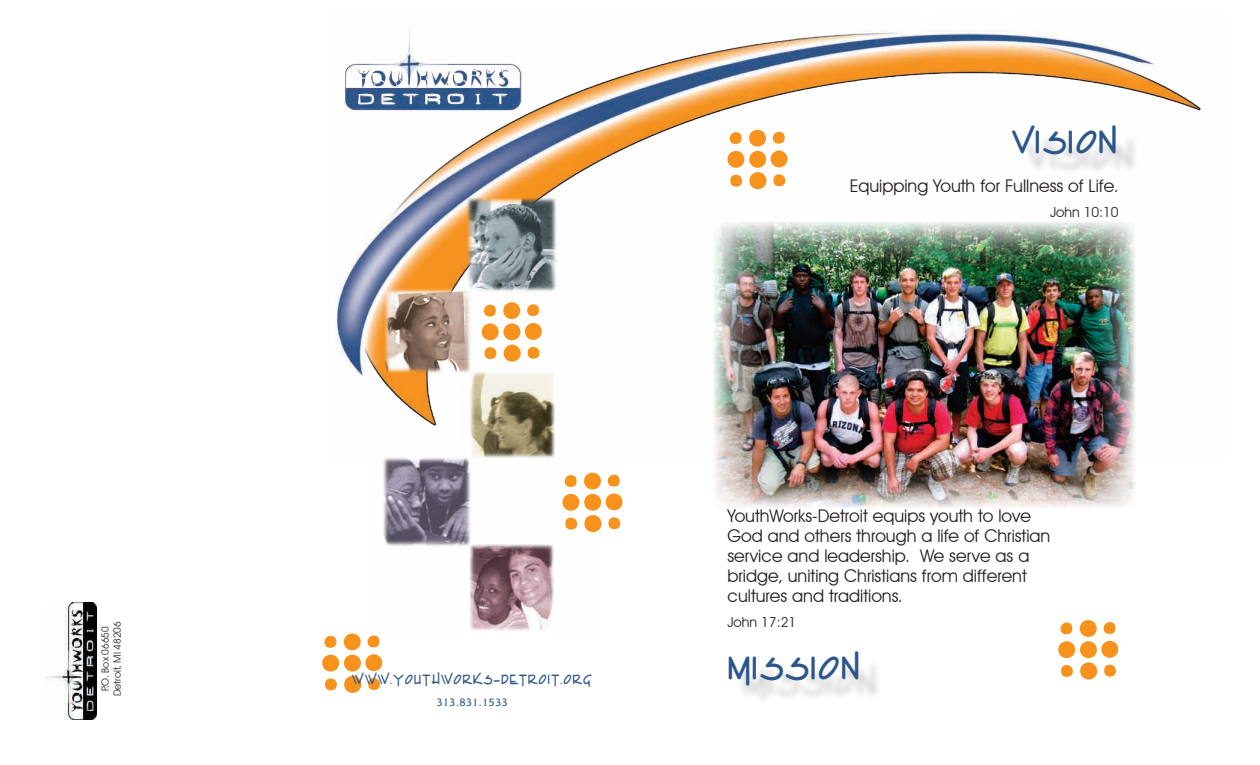
<style>
.page{position:relative;width:1260px;height:765px;background:#fff}
.page>*{position:absolute;margin:0;border:0;box-sizing:border-box;transform-origin:0 0}
.t1{font:187.5px "PROGBOT";color:#f7931d}
.t2{font:700 30px "Enview";letter-spacing:.025em;color:#2c568a}
.t3{font:17.5px/20px "Avant Garde IT Cby BT";color:#231f20}
.t4{font:13.75px "Avant Garde IT Cby BT";color:#231f20}
.t5{font:700 12.5px "Enview";letter-spacing:.075em;color:#2c568a;scale:.9 1}
.t6{font:11.25px "Friz Quadrata";letter-spacing:.075em;color:#2c568a;scale:.9 1}
.t7{font:10px "Avant Garde IT Cby BT";color:#231f20}
</style>
<div class="page">
<img style="left:336px;top:30px;width:865px;height:346px">
<img style="left:367px;top:164px;width:234px;height:467px">
<img style="left:344px;top:28px;width:178px;height:82px">
<div style="left:1020px;top:132px;width:119px;height:45px;background:#231f20;opacity:.25"></div>
<div style="left:736px;top:659px;width:146px;height:49px;background:#231f20;opacity:.25"></div>
<img style="left:45px;top:602px;width:51px;height:118px">
<img style="left:713px;top:221px;width:423px;height:287px">
<p class="t1" style="left:472px;top:215px;width:94px">.</p>
<p class="t1" style="left:718px;top:43px;width:94px">.</p>
<p class="t2" style="left:1012px;top:122px;width:108px">VISION</p>
<p class="t3" style="left:850px;top:176px;width:271px">Equipping Youth for Fullness of Life.</p>
<p class="t4" style="left:1050px;top:204px;width:70px">John 10:10</p>
<p class="t1" style="left:553px;top:386px;width:94px">.</p>
<p class="t3" style="left:728px;top:506px;width:324px">YouthWorks-Detroit equips youth to love God and others through a life of Christian service and leadership. We serve as a bridge, uniting Christians from different cultures and traditions.</p>
<p class="t4" style="left:728px;top:614px;width:70px">John 17:21</p>
<p class="t7" style="left:99px;top:691px;width:66px;rotate:-90deg">P.O. Box 06650</p>
<p class="t7" style="left:111px;top:696px;width:76px;rotate:-90deg">Detroit, MI 48206</p>
<p class="t1" style="left:1048px;top:533px;width:94px">.</p>
<p class="t1" style="left:312px;top:546px;width:94px">.</p>
<p class="t2" style="left:729px;top:649px;width:134px">Mission</p>
<p class="t5" style="left:352px;top:671px;width:268px">www.YouthWorks-Detroit.org</p>
<p class="t6" style="left:437px;top:696px;width:80px">313.831.1533</p>
</div>
